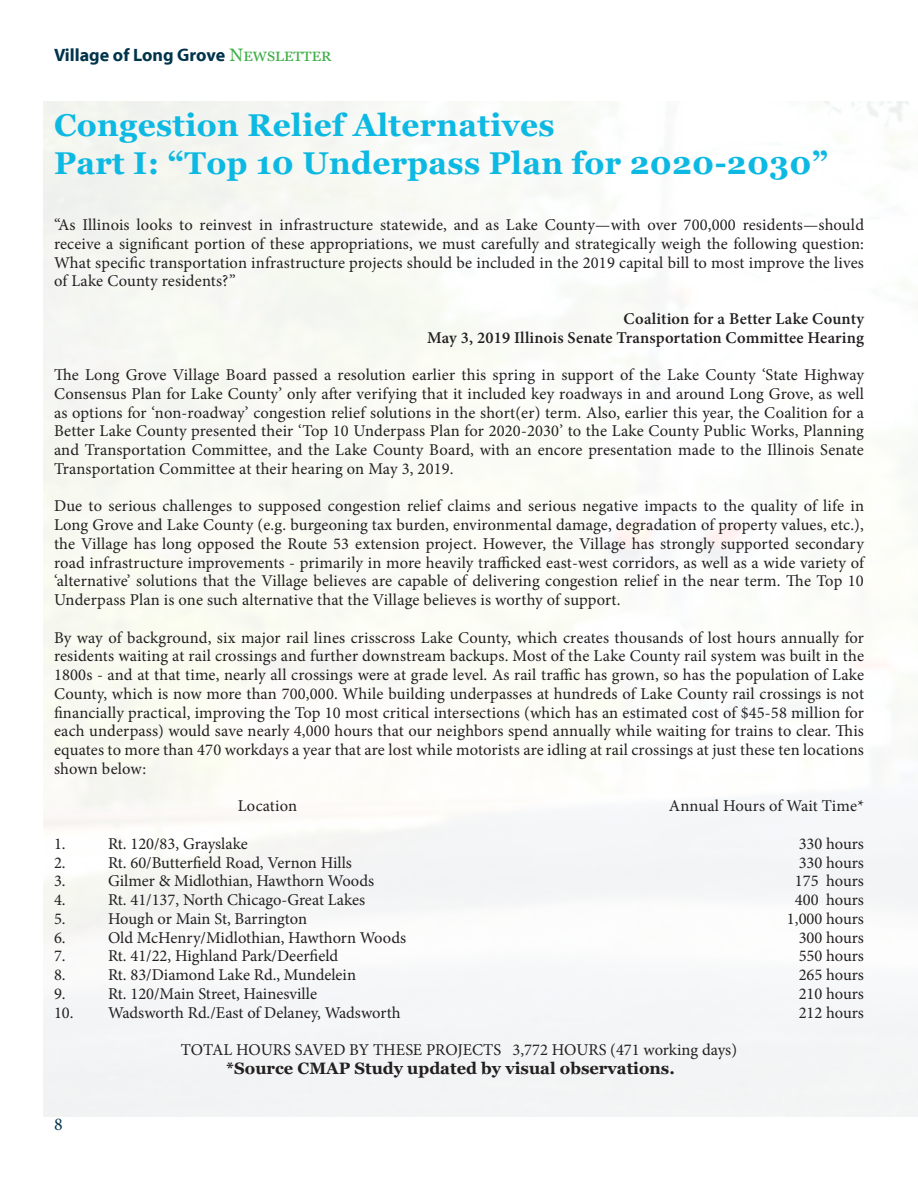
<style>
.page{position:relative;width:918px;height:1188px;background:#fff}
.page>*{position:absolute;margin:0;border:0;box-sizing:border-box;transform-origin:0 0}
.t1{font:700 31.5px "Georgia";letter-spacing:.01em;color:#0db9e2}
.t2{font:700 18px "Myriad Pro";color:#00344b}
.t3{font:18px "Minion Pro";color:#00344b}
.t4{font:16.5px/18.8px "Minion Pro";color:#231f20;text-align:justify}
.t5{font:600 16.5px "Minion Pro";letter-spacing:.01em;color:#231f20}
.t6{font:700 16.5px "Georgia";color:#231f20}
.s1{font-family:"Georgia";font-weight:400;color:#40ae49}
</style>
<div class="page">
<p class="t2" style="left:54px;top:43px;width:279px">Village of Long Grove <span class="s1">Newsletter</span></p>
<p class="t1" style="left:54px;top:105px;width:502px">Congestion Relief Alternatives</p>
<p class="t1" style="left:54px;top:143px;width:776px">Part I: “Top 10 Underpass Plan for 2020-2030”</p>
<p class="t4" style="left:54px;top:215px;width:812px">“As Illinois looks to reinvest in infrastructure statewide, and as Lake County—with over 700,000 residents—should receive a significant portion of these appropriations, we must carefully and strategically weigh the following question:<br>What specific transportation infrastructure projects should be included in the 2019 capital bill to most improve the lives of Lake County residents?”</p>
<p class="t5" style="left:624px;top:307px;width:242px">Coalition for a Better Lake County</p>
<p class="t5" style="left:427px;top:326px;width:438px">May 3, 2019 Illinois Senate Transportation Committee Hearing</p>
<p class="t4" style="left:54px;top:365px;width:812px">The Long Grove Village Board passed a resolution earlier this spring in support of the Lake County ‘State Highway Consensus Plan for Lake County’ only after verifying that it included key roadways in and around Long Grove, as well as options for ‘non-roadway’ congestion relief solutions in the short(er) term. Also, earlier this year, the Coalition for a Better Lake County presented their ‘Top 10 Underpass Plan for 2020-2030’ to the Lake County Public Works, Planning and Transportation Committee, and the Lake County Board, with an encore presentation made to the Illinois Senate Transportation Committee at their hearing on May 3, 2019.</p>
<p class="t4" style="left:54px;top:497px;width:812px">Due to serious challenges to supposed congestion relief claims and serious negative impacts to the quality of life in Long Grove and Lake County (e.g. burgeoning tax burden, environmental damage, degradation of property values, etc.), the Village has long opposed the Route 53 extension project. However, the Village has strongly supported secondary road infrastructure improvements - primarily in more heavily trafficked east-west corridors, as well as a wide variety of ‘alternative’ solutions that the Village believes are capable of delivering congestion relief in the near term. The Top 10<br>Underpass Plan is one such alternative that the Village believes is worthy of support.</p>
<p class="t4" style="left:54px;top:628px;width:812px">By way of background, six major rail lines crisscross Lake County, which creates thousands of lost hours annually for residents waiting at rail crossings and further downstream backups. Most of the Lake County rail system was built in the 1800s - and at that time, nearly all crossings were at grade level. As rail traffic has grown, so has the population of Lake County, which is now more than 700,000. While building underpasses at hundreds of Lake County rail crossings is not financially practical, improving the Top 10 most critical intersections (which has an estimated cost of $45-58 million for each underpass) would save nearly 4,000 hours that our neighbors spend annually while waiting for trains to clear. This equates to more than 470 workdays a year that are lost while motorists are idling at rail crossings at just these ten locations shown below:</p>
<p class="t4" style="left:238px;top:797px;width:61px">Location</p>
<p class="t4" style="left:669px;top:797px;width:197px">Annual Hours of Wait Time*</p>
<p class="t4" style="left:54px;top:834px;width:13px">1.</p>
<p class="t4" style="left:108px;top:834px;width:141px">Rt. 120/83, Grayslake</p>
<p class="t4" style="left:799px;top:834px;width:67px">330 hours</p>
<p class="t4" style="left:54px;top:853px;width:13px">2.</p>
<p class="t4" style="left:108px;top:853px;width:245px">Rt. 60/Butterfield Road, Vernon Hills</p>
<p class="t4" style="left:799px;top:853px;width:67px">330 hours</p>
<p class="t4" style="left:54px;top:872px;width:13px">3.</p>
<p class="t4" style="left:108px;top:872px;width:268px">Gilmer &amp; Midlothian, Hawthorn Woods</p>
<p class="t4" style="left:795px;top:872px;width:71px">175 hours</p>
<p class="t4" style="left:54px;top:890px;width:13px">4.</p>
<p class="t4" style="left:108px;top:890px;width:259px">Rt. 41/137, North Chicago-Great Lakes</p>
<p class="t4" style="left:795px;top:890px;width:71px">400 hours</p>
<p class="t4" style="left:54px;top:909px;width:13px">5.</p>
<p class="t4" style="left:108px;top:909px;width:201px">Hough or Main St, Barrington</p>
<p class="t4" style="left:787px;top:909px;width:79px">1,000 hours</p>
<p class="t4" style="left:54px;top:928px;width:13px">6.</p>
<p class="t4" style="left:108px;top:928px;width:300px">Old McHenry/Midlothian, Hawthorn Woods</p>
<p class="t4" style="left:799px;top:928px;width:67px">300 hours</p>
<p class="t4" style="left:54px;top:947px;width:13px">7.</p>
<p class="t4" style="left:108px;top:947px;width:232px">Rt. 41/22, Highland Park/Deerfield</p>
<p class="t4" style="left:799px;top:947px;width:67px">550 hours</p>
<p class="t4" style="left:54px;top:965px;width:13px">8.</p>
<p class="t4" style="left:108px;top:965px;width:250px">Rt. 83/Diamond Lake Rd., Mundelein</p>
<p class="t4" style="left:799px;top:965px;width:67px">265 hours</p>
<p class="t4" style="left:54px;top:984px;width:13px">9.</p>
<p class="t4" style="left:108px;top:984px;width:211px">Rt. 120/Main Street, Hainesville</p>
<p class="t4" style="left:799px;top:984px;width:67px">210 hours</p>
<p class="t4" style="left:54px;top:1003px;width:348px">10. Wadsworth Rd./East of Delaney, Wadsworth</p>
<p class="t4" style="left:799px;top:1003px;width:67px">212 hours</p>
<p class="t4" style="left:181px;top:1040px;width:558px">TOTAL HOURS SAVED BY THESE PROJECTS 3,772 HOURS (471 working days)</p>
<p class="t6" style="left:226px;top:1057px;width:450px">*Source CMAP Study updated by visual observations.</p>
<p class="t3" style="left:54px;top:1112px;width:10px">8</p>
</div>
